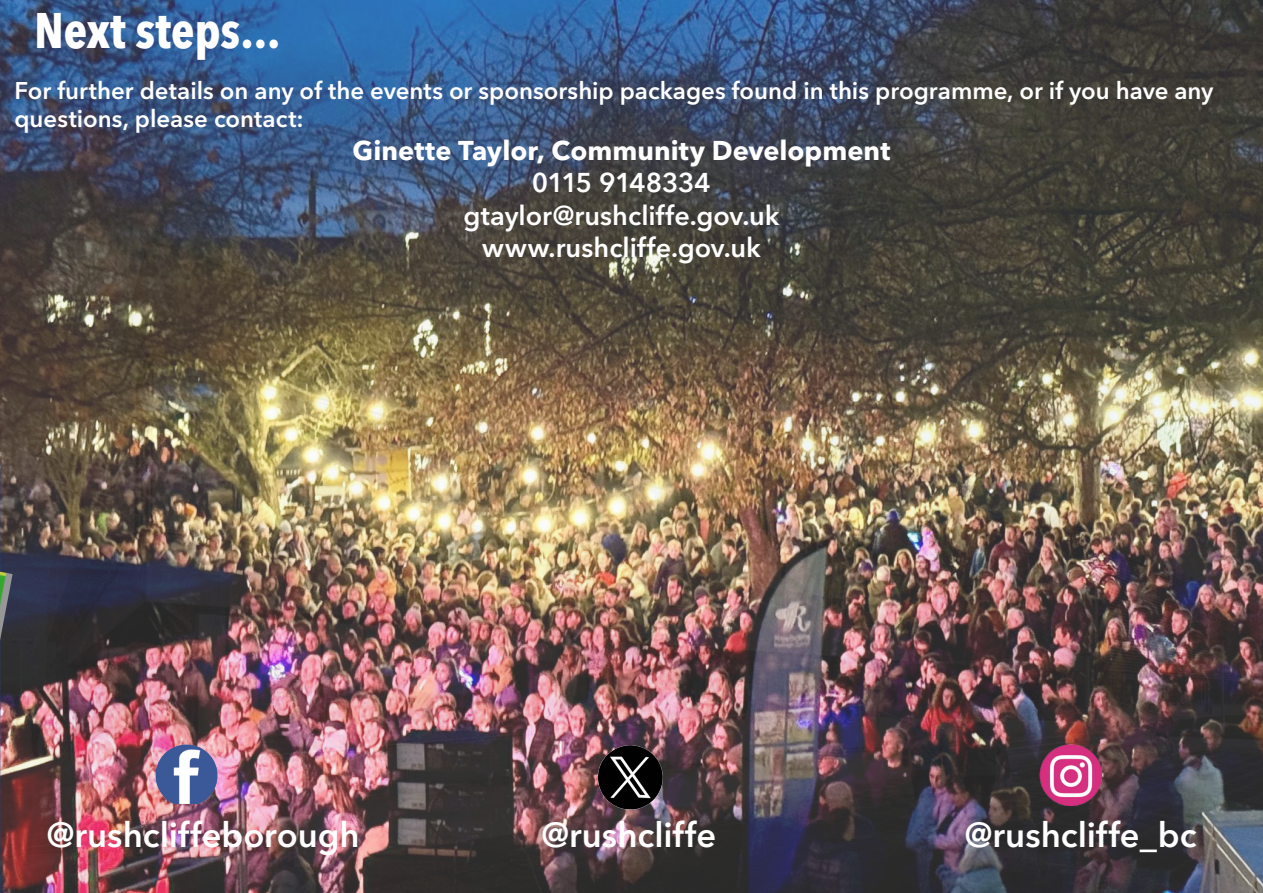
<style>
.page{position:relative;width:1263px;height:893px;background:#fff}
.page>*{position:absolute;margin:0;border:0;box-sizing:border-box;transform-origin:0 0}
.t1{font:700 condensed 49.5px "Avenir Next LT Pro";color:#fff}
.t2{font:600 34.5px "Avenir Next LT Pro";color:#fff}
.t3{font:600 27px "Avenir Next LT Pro";color:#fff}
.t4{font:700 27px "Avenir Next LT Pro";color:#fff}
.t5{font:600 27px "Avenir Next LT Pro";letter-spacing:-.02em;color:#fff}
.t6{font:600 24px/28.8px "Avenir Next LT Pro";color:#fff}
</style>
<div class="page">
<img style="left:0;top:0;width:1263px;height:893px">
<img style="left:0;top:572px;width:13px;height:68px">
<img style="left:155px;top:744px;width:64px;height:60px">
<img style="left:595px;top:743px;width:68px;height:69px">
<img style="left:1037px;top:744px;width:64px;height:62px">
<p class="t1" style="left:34px;top:0;width:248px">Next steps...</p>
<p class="t6" style="left:14px;top:76px;width:1200px">For further details on any of the events or sponsorship packages found in this programme, or if you have any questions, please contact:</p>
<p class="t4" style="left:353px;top:134px;width:539px">Ginette Taylor, Community Development</p>
<p class="t5" style="left:532px;top:166px;width:181px">0115 9148334</p>
<p class="t3" style="left:464px;top:199px;width:317px">gtaylor@rushcliffe.gov.uk</p>
<p class="t3" style="left:482px;top:231px;width:280px">www.rushcliffe.gov.uk</p>
<p class="t2" style="left:47px;top:814px;width:314px">@rushcliffeborough</p>
<p class="t2" style="left:541px;top:814px;width:176px">@rushcliffe</p>
<p class="t2" style="left:965px;top:814px;width:233px">@rushcliffe_bc</p>
</div>
